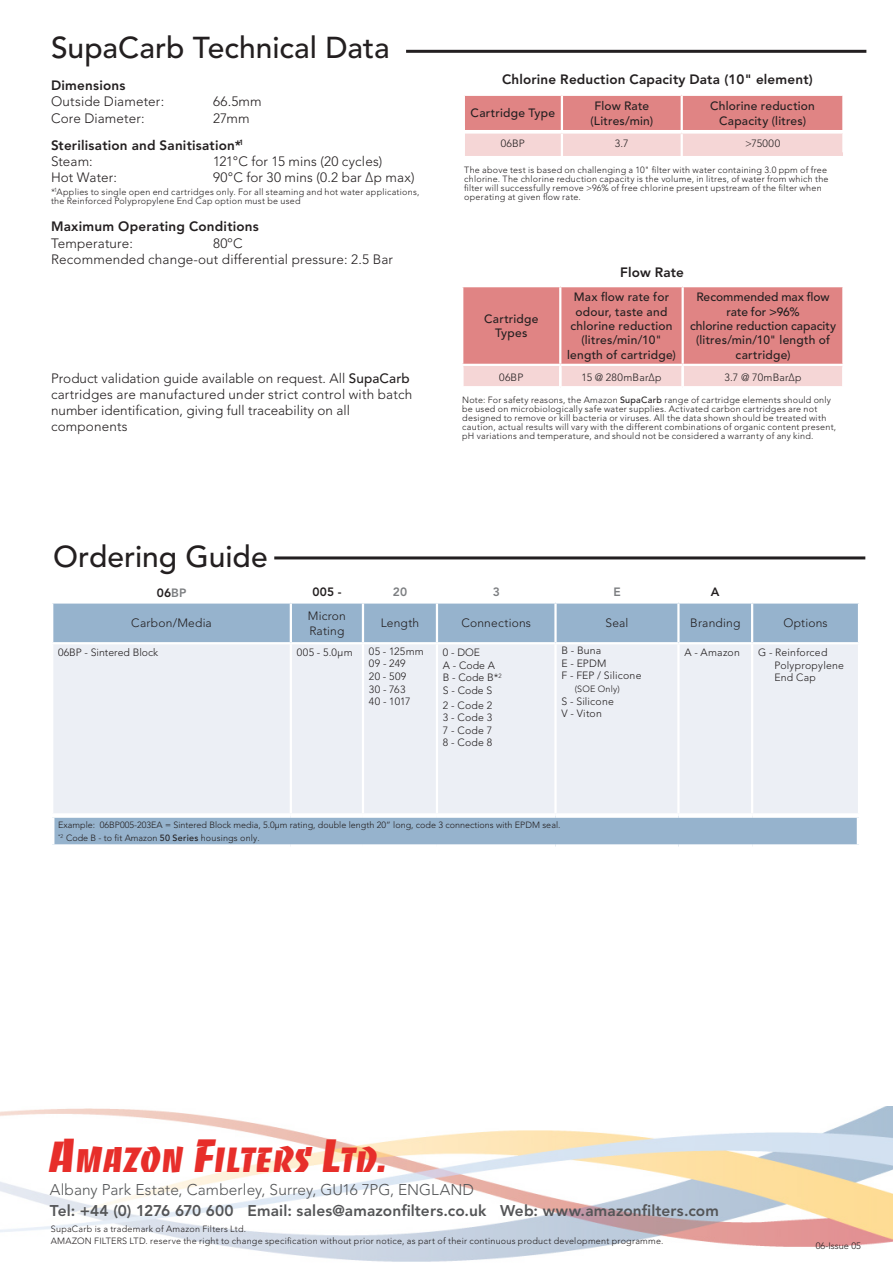
<style>
.page{position:relative;width:893px;height:1263px;background:#fff}
.page>*{position:absolute;margin:0;border:0;box-sizing:border-box;transform-origin:0 0}
.t1{font:34.05px "Banco";letter-spacing:-.005em;color:#e72e2a}
.t2{font:500 30px "Avenir LT Std";color:#231f20}
.t3{font:800 15.45px "Avenir LT Std";letter-spacing:.01em;color:#545557}
.t4{font:300 15.45px "Avenir LT Std";letter-spacing:.005em;color:#545557}
.t5{font:300 13.5px/16.2px "Avenir LT Std";letter-spacing:.01em;color:#231f20}
.t6{font:800 13.5px/16.2px "Avenir LT Std";letter-spacing:.015em;color:#231f20}
.t7{font:500 12px/14.4px "Avenir LT Std";letter-spacing:.015em;color:#231f20;text-align:center}
.t8{font:300 12px/14.4px "Avenir LT Std";letter-spacing:.015em;color:#231f20}
.t9{font:800 12px "Avenir LT Std";letter-spacing:.015em;color:#231f20}
.t10{font:800 12px "Avenir LT Std";color:#7c7e81}
.t11{font:300 10.5px/12.6px "Avenir LT Std";letter-spacing:.02em;color:#231f20}
.t12{font:300 10.5px/12.6px "Avenir LT Std";color:#231f20}
.t13{font:300 9.3px "Avenir LT Std";color:#231f20}
.t14{font:300 9px/9px "Avenir LT Std";letter-spacing:.025em;color:#231f20}
.t15{font:300 9px/12.3px "Avenir LT Std";color:#231f20}
.s1{font-weight:300}
.s2{font-weight:500}
.s3{color:#7c7e81}
.s4{font-size:45.3px}
</style>
<div class="page">
<img style="left:0;top:1106px;width:893px;height:156px">
<hr style="left:274px;top:556px;width:591px;height:3px;background:#231f20">
<svg style="left:464px;top:95px;width:377px;height:61px;background:#eaacac"></svg>
<svg style="left:463px;top:286px;width:378px;height:100px;background:#e59999"></svg>
<div style="left:53px;top:604px;width:805px;height:240px;background:#96b3cd"></div>
<div style="left:53px;top:644px;width:805px;height:169px;background:#eceff5"></div>
<div style="left:50px;top:813px;width:241px;height:5px;background:#fff"></div>
<hr style="left:50px;top:818px;width:4px;height:26px;background:#fff">
<div style="left:291px;top:813px;width:72px;height:5px;background:#fff"></div>
<div style="left:363px;top:813px;width:74px;height:5px;background:#fff"></div>
<div style="left:437px;top:813px;width:118px;height:5px;background:#fff"></div>
<div style="left:555px;top:813px;width:123px;height:5px;background:#fff"></div>
<div style="left:678px;top:813px;width:74px;height:5px;background:#fff"></div>
<div style="left:752px;top:813px;width:109px;height:5px;background:#fff"></div>
<hr style="left:857px;top:818px;width:4px;height:26px;background:#fff">
<hr style="left:290px;top:604px;width:2px;height:38px;background:#fff">
<hr style="left:362px;top:604px;width:2px;height:38px;background:#fff">
<hr style="left:436px;top:604px;width:2px;height:38px;background:#fff">
<hr style="left:554px;top:604px;width:3px;height:38px;background:#fff">
<hr style="left:677px;top:604px;width:3px;height:38px;background:#fff">
<hr style="left:751px;top:604px;width:2px;height:38px;background:#fff">
<hr style="left:51px;top:642px;width:240px;height:2px;background:#fff">
<hr style="left:291px;top:642px;width:72px;height:2px;background:#fff">
<hr style="left:363px;top:642px;width:74px;height:2px;background:#fff">
<hr style="left:437px;top:642px;width:118px;height:2px;background:#fff">
<hr style="left:555px;top:642px;width:123px;height:2px;background:#fff">
<hr style="left:678px;top:642px;width:74px;height:2px;background:#fff">
<hr style="left:752px;top:642px;width:108px;height:2px;background:#fff">
<hr style="left:290px;top:644px;width:2px;height:169px;background:#fff">
<hr style="left:362px;top:644px;width:2px;height:169px;background:#fff">
<hr style="left:436px;top:644px;width:2px;height:169px;background:#fff">
<hr style="left:554px;top:644px;width:3px;height:169px;background:#fff">
<hr style="left:677px;top:644px;width:3px;height:169px;background:#fff">
<hr style="left:751px;top:644px;width:2px;height:169px;background:#fff">
<hr style="left:406px;top:50px;width:460px;height:3px;background:#231f20">
<p class="t2" style="left:51px;top:30px;width:340px">SupaCarb Technical Data</p>
<p class="t6" style="left:51px;top:77px;width:76px">Dimensions</p>
<p class="t5" style="left:51px;top:94px;width:115px">Outside Diameter:</p>
<p class="t5" style="left:213px;top:94px;width:50px">66.5mm</p>
<p class="t5" style="left:51px;top:110px;width:95px">Core Diameter:</p>
<p class="t5" style="left:213px;top:110px;width:38px">27mm</p>
<p class="t6" style="left:51px;top:137px;width:194px">Sterilisation and Sanitisation*<sup>1</sup></p>
<p class="t5" style="left:51px;top:153px;width:43px">Steam:</p>
<p class="t5" style="left:213px;top:153px;width:171px">121°C for 15 mins (20 cycles)</p>
<p class="t5" style="left:51px;top:169px;width:68px">Hot Water:</p>
<p class="t5" style="left:213px;top:169px;width:203px">90°C for 30 mins (0.2 bar ∆p max)</p>
<p class="t14" style="left:51px;top:188px;width:370px">*<sup>1</sup>Applies to single open end cartridges only. For all steaming and hot water applications, the Reinforced Polypropylene End Cap option must be used</p>
<p class="t6" style="left:51px;top:219px;width:209px">Maximum Operating Conditions<br><span class="s1">Temperature:</span></p>
<p class="t5" style="left:51px;top:235px;width:343px;text-indent:162px">80ºC<br>Recommended change-out differential pressure: 2.5 Bar</p>
<p class="t5" style="left:51px;top:370px;width:363px">Product validation guide available on request. All <span class="s2">SupaCarb </span>cartridges are manufactured under strict control with batch number identification, giving full traceability on all components</p>
<p class="t2" style="left:53px;top:539px;width:216px">Ordering Guide</p>
<p class="t6" style="left:502px;top:71px;width:312px">Chlorine Reduction Capacity Data (10" element)</p>
<p class="t7" style="left:471px;top:106px;width:86px">Cartridge Type</p>
<p class="t7" style="left:594px;top:99px;width:56px">Flow Rate</p>
<p class="t7" style="left:590px;top:114px;width:64px">(Litres/min)</p>
<p class="t7" style="left:710px;top:99px;width:106px">Chlorine reduction</p>
<p class="t7" style="left:719px;top:114px;width:88px">Capacity (litres)</p>
<p class="t11" style="left:501px;top:137px;width:26px">06BP</p>
<p class="t11" style="left:615px;top:137px;width:15px">3.7</p>
<p class="t11" style="left:745px;top:137px;width:37px">&gt;75000</p>
<p class="t14" style="left:464px;top:165px;width:366px">The above test is based on challenging a 10" filter with water containing 3.0 ppm of free chlorine. The chlorine reduction capacity is the volume, in litres, of water from which the filter will successfully remove &gt;96% of free chlorine present upstream of the filter when operating at given flow rate.</p>
<p class="t7" style="left:484px;top:312px;width:56px">Cartridge<br>Types</p>
<p class="t6" style="left:620px;top:264px;width:65px">Flow Rate</p>
<p class="t7" style="left:570px;top:290px;width:104px">Max flow rate for odour, taste and chlorine reduction</p>
<p class="t7" style="left:567px;top:333px;width:110px">(litres/min/10" length of cartridge)</p>
<p class="t7" style="left:696px;top:290px;width:135px">Recommended max flow rate for &gt;96%</p>
<p class="t7" style="left:690px;top:319px;width:147px">chlorine reduction capacity (litres/min/10" length of cartridge)</p>
<p class="t11" style="left:499px;top:371px;width:26px">06BP</p>
<p class="t11" style="left:581px;top:371px;width:81px">15 @ 280mBar∆p</p>
<p class="t11" style="left:725px;top:371px;width:78px">3.7 @ 70mBar∆p</p>
<p class="t14" style="left:462px;top:395px;width:376px">Note: For safety reasons, the Amazon <span class="s2">SupaCarb</span> range of cartridge elements should only be used on microbiologically safe water supplies. Activated carbon cartridges are not designed to remove or kill bacteria or viruses. All the data shown should be treated with caution, actual results will vary with the different combinations of organic content present, pH variations and temperature, and should not be considered a warranty of any kind.</p>
<p class="t9" style="left:157px;top:585px;width:31px">06<span class="s3">BP</span></p>
<p class="t9" style="left:312px;top:585px;width:31px">005 -</p>
<p class="t10" style="left:393px;top:585px;width:16px">20</p>
<p class="t10" style="left:493px;top:585px;width:9px">3</p>
<p class="t10" style="left:613px;top:585px;width:9px">E</p>
<p class="t9" style="left:711px;top:585px;width:10px">A</p>
<p class="t8" style="left:131px;top:616px;width:82px">Carbon/Media</p>
<p class="t8" style="left:308px;top:609px;width:39px">Micron<br>Rating</p>
<p class="t8" style="left:381px;top:616px;width:40px">Length</p>
<p class="t8" style="left:461px;top:616px;width:71px">Connections</p>
<p class="t8" style="left:605px;top:616px;width:24px">Seal</p>
<p class="t8" style="left:690px;top:616px;width:52px">Branding</p>
<p class="t8" style="left:783px;top:616px;width:46px">Options</p>
<p class="t12" style="left:58px;top:646px;width:102px">06BP - Sintered Block</p>
<p class="t11" style="left:297px;top:646px;width:57px">005 - 5.0µm</p>
<p class="t11" style="left:369px;top:645px;width:56px">05 - 125mm<br>09 - 249</p>
<p class="t11" style="left:369px;top:670px;width:39px">20 - 509</p>
<p class="t11" style="left:369px;top:683px;width:38px">30 - 763</p>
<p class="t11" style="left:369px;top:695px;width:43px">40 - 1017</p>
<p class="t11" style="left:561px;top:644px;width:41px">B - Buna</p>
<p class="t11" style="left:561px;top:657px;width:46px">E - EPDM</p>
<p class="t11" style="left:561px;top:670px;width:81px">F - FEP / Silicone</p>
<p class="t14" style="left:575px;top:684px;width:47px">(SOE Only)</p>
<p class="t11" style="left:561px;top:695px;width:54px">S - Silicone</p>
<p class="t11" style="left:561px;top:707px;width:42px">V - Viton</p>
<p class="t11" style="left:684px;top:646px;width:57px">A - Amazon</p>
<p class="t11" style="left:758px;top:646px;width:71px">G - Reinforced</p>
<p class="t11" style="left:774px;top:659px;width:71px">Polypropylene</p>
<p class="t11" style="left:774px;top:671px;width:43px">End Cap</p>
<p class="t12" style="left:443px;top:646px;width:60px">0 - DOE<br>A - Code A<br>B - Code B*<sup>2<br></sup>S - Code S</p>
<p class="t11" style="left:443px;top:699px;width:51px">2 - Code 2</p>
<p class="t11" style="left:443px;top:711px;width:51px">3 - Code 3</p>
<p class="t11" style="left:443px;top:724px;width:51px">7 - Code 7</p>
<p class="t11" style="left:443px;top:736px;width:51px">8 - Code 8</p>
<p class="t15" style="left:58px;top:819px;width:504px">Example: 06BP005-203EA = Sintered Block media, 5.0µm rating, double length 20” long, code 3 connections with EPDM seal. <sup>*2</sup> Code B - to fit Amazon <span class="s2">50 Series</span> housings only.</p>
<p class="t1" style="left:50px;top:1137px;width:339px"><span class="s4">A</span>MAZON <span class="s4">F</span>ILTERS <span class="s4">L</span>TD.</p>
<p class="t4" style="left:50px;top:1181px;width:425px">Albany Park Estate, Camberley, Surrey, GU16 7PG, ENGLAND</p>
<p class="t14" style="left:51px;top:1224px;width:197px">SupaCarb is a trademark of Amazon Filters Ltd.</p>
<p class="t14" style="left:51px;top:1236px;width:614px">AMAZON FILTERS LTD. reserve the right to change specification without prior notice, as part of their continuous product development programme.</p>
<p class="t3" style="left:50px;top:1201px;width:670px">Tel: +44 (0) 1276 670 600 Email: sales@amazonfilters.co.uk Web: www.amazonfilters.com</p>
<p class="t13" style="left:816px;top:1240px;width:47px">06-Issue 05</p>
</div>
